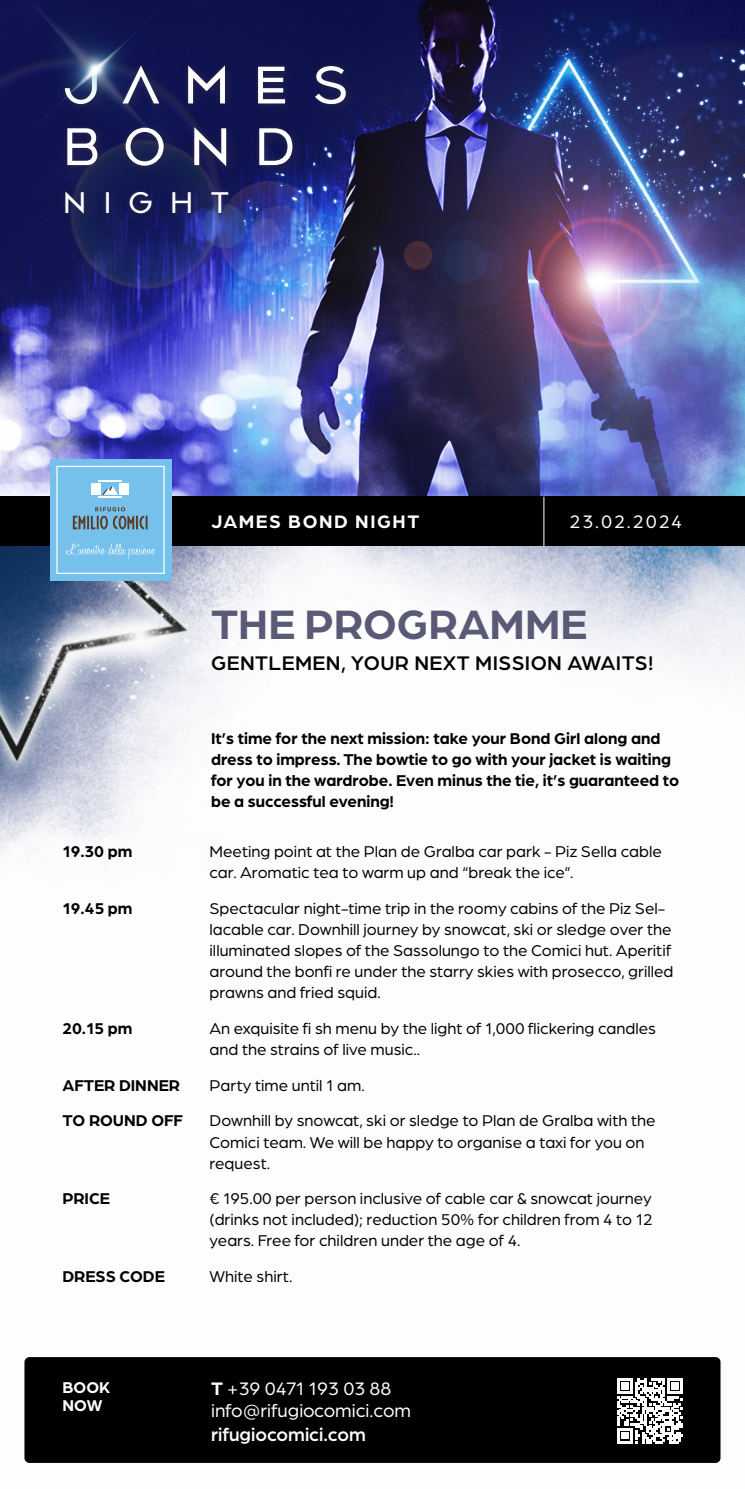
<style>
.page{position:relative;width:745px;height:1489px;background:#fff}
.page>*{position:absolute;margin:0;border:0;box-sizing:border-box;transform-origin:0 0}
.t1{font:61.25px/61.6px "Agus Sans";letter-spacing:.4em;color:#fff}
.t2{font:700 43.75px "Arboria";color:#5b5a76}
.t3{font:35px "Agus Sans";letter-spacing:.5em;color:#fff}
.t4{font:500 21px "Arboria";letter-spacing:.02em;color:#000}
.t5{font:19.25px/22.8px "Arboria";color:#fff}
.t6{font:500 19.25px "Arboria";color:#fff}
.t7{font:700 19.25px "Arboria";letter-spacing:.08em;color:#fff}
.t8{font:16.62px/21px "Arboria";color:#000}
.t9{font:700 16.62px/21px "Arboria";color:#000}
.t10{font:700 16.62px/18.4px "Arboria";color:#fff}
.s1{font-weight:700}
</style>
<div class="page">
<img style="left:0;top:546px;width:744px;height:917px">
<img style="left:0;top:546px;width:266px;height:258px">
<img style="left:0;top:0;width:744px;height:496px">
<div style="left:0;top:496px;width:744px;height:50px;background:#000"></div>
<div style="left:24px;top:1356px;width:696px;height:106px;background:#000;border-radius:5px"></div>
<div style="left:58px;top:59px;width:301px;height:168px;background:#2d2c4c;opacity:.75"></div>
<div style="left:61px;top:62px;width:288px;height:155px;background:#2d2c4c;opacity:.75"></div>
<div style="left:50px;top:459px;width:121px;height:121px;background:#75c1ec"></div>
<div style="left:56px;top:466px;width:108px;height:108px;border:1px solid #fff"></div>
<svg style="left:73px;top:507px;width:74px;height:22px"></svg>
<div style="left:91px;top:483px;width:9px;height:12px;background:#fff"></div>
<hr style="left:98px;top:480px;width:24px;height:2px;background:#fff">
<div style="left:119px;top:483px;width:10px;height:12px;background:#fff"></div>
<hr style="left:98px;top:496px;width:24px;height:2px;background:#fff">
<svg style="left:102px;top:486px;width:16px;height:9px"></svg>
<svg style="left:66px;top:543px;width:89px;height:16px"></svg>
<hr style="left:543px;top:496px;width:1px;height:50px;background:#fff">
<svg style="left:617px;top:1378px;width:65px;height:65px"></svg>
<img style="left:0;top:0;width:293px;height:284px">
<h1 class="t1" style="left:63px;top:55px;width:286px">JAMES<br>BOND</h1>
<h3 class="t3" style="left:63px;top:186px;width:167px">NIGHT</h3>
<p class="t7" style="left:211px;top:508px;width:210px">JAMES BOND NIGHT</p>
<p class="t5" style="left:569px;top:509px;width:114px">23.02.2024</p>
<h2 class="t2" style="left:211px;top:594px;width:377px">THE PROGRAMME</h2>
<p class="t4" style="left:211px;top:649px;width:443px">GENTLEMEN, YOUR NEXT MISSION AWAITS!</p>
<p class="t9" style="left:211px;top:727px;width:469px">It’s time for the next mission: take your Bond Girl along and dress to impress. The bowtie to go with your jacket is waiting for you in the wardrobe. Even minus the tie, it’s guaranteed to be a successful evening!</p>
<p class="t9" style="left:62px;top:839px;width:71px">19.30 pm</p>
<p class="t8" style="left:209px;top:840px;width:453px">Meeting point at the Plan de Gralba car park - Piz Sella cable car. Aromatic tea to warm up and “break the ice”.</p>
<p class="t9" style="left:62px;top:896px;width:72px">19.45 pm</p>
<p class="t8" style="left:209px;top:897px;width:465px">Spectacular night-time trip in the roomy cabins of the Piz Sel&shy;lacable car. Downhill journey by snowcat, ski or sledge over the illuminated slopes of the Sassolungo to the Comici hut. Aperitif around the bonfi re under the starry skies with prosecco, grilled prawns and fried squid.</p>
<p class="t9" style="left:62px;top:1016px;width:71px">20.15 pm</p>
<p class="t8" style="left:209px;top:1016px;width:447px">An exquisite fi sh menu by the light of 1,000 flickering candles and the strains of live music..</p>
<p class="t9" style="left:62px;top:1073px;width:119px">AFTER DINNER</p>
<p class="t8" style="left:209px;top:1073px;width:157px">Party time until 1 am.</p>
<p class="t9" style="left:62px;top:1109px;width:122px">TO ROUND OFF</p>
<p class="t8" style="left:209px;top:1109px;width:447px">Downhill by snowcat, ski or sledge to Plan de Gralba with the<br>Comici team. We will be happy to organise a taxi for you on request.</p>
<p class="t9" style="left:62px;top:1187px;width:49px">PRICE</p>
<p class="t8" style="left:209px;top:1187px;width:444px;text-align:justify">€ 195.00 per person inclusive of cable car &amp; snowcat journey (drinks not included); reduction 50% for children from 4 to 12 years. Free for children under the age of 4.</p>
<p class="t9" style="left:62px;top:1265px;width:104px">DRESS CODE</p>
<p class="t8" style="left:209px;top:1265px;width:84px">White shirt.</p>
<p class="t10" style="left:62px;top:1376px;width:49px">BOOK<br>NOW</p>
<p class="t5" style="left:211px;top:1375px;width:201px"><span class="s1">T</span> +39 0471 193 03 88 info@rifugiocomici.com</p>
<p class="t6" style="left:211px;top:1420px;width:156px">rifugiocomici.com</p>
</div>
